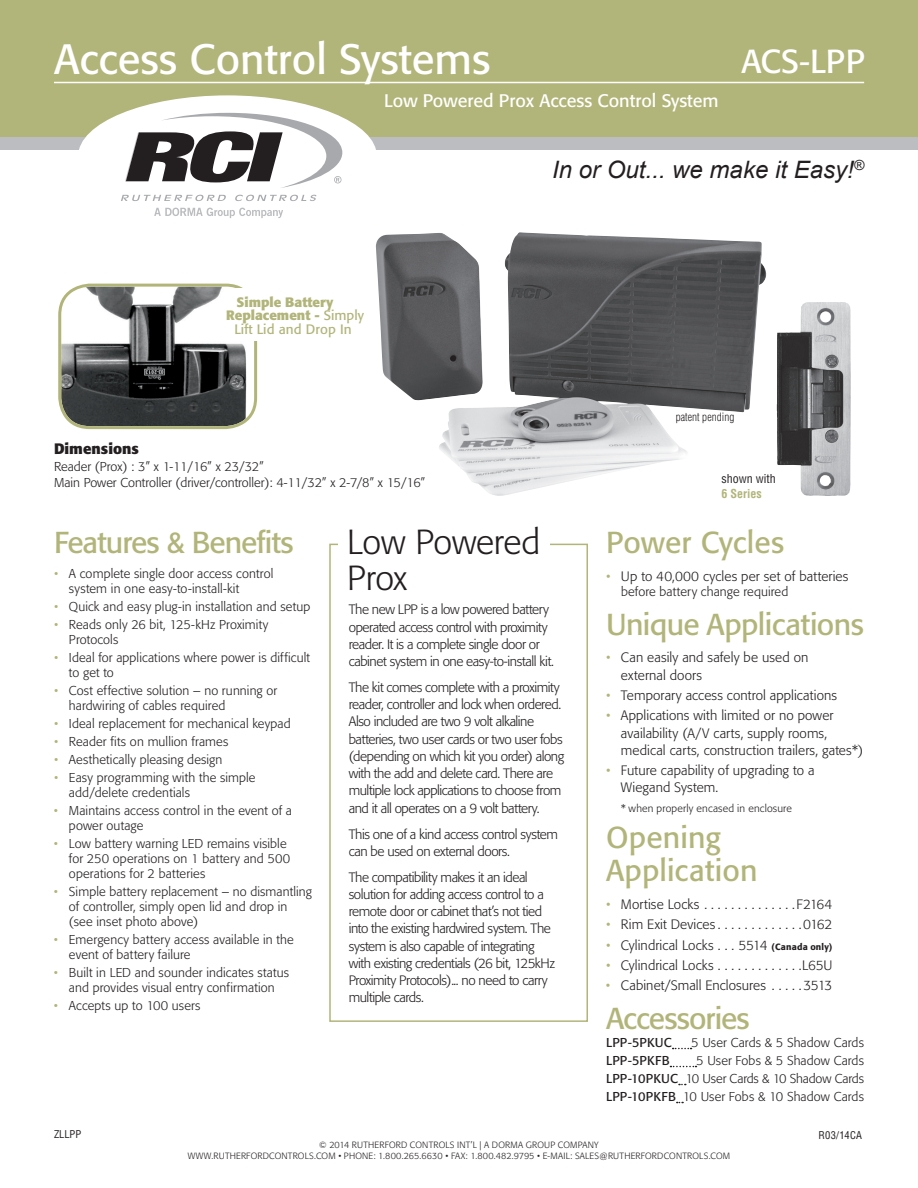
<style>
.page{position:relative;width:918px;height:1188px;background:#fff}
.page>*{position:absolute;margin:0;border:0;box-sizing:border-box;transform-origin:0 0}
.t1{font:42px "Formata";color:#fff}
.t2{font:300 34.5px/36px "Formata";letter-spacing:-.01em;color:#231f20}
.t3{font:33px "Formata";color:#fff}
.t4{font:30px "Formata";letter-spacing:-.02em;color:#b1b579}
.t5{font:30px/33px "Formata";letter-spacing:.005em;color:#b1b579}
.t6{font:italic 24px "Arial";color:#231f20}
.t7{font:18px "Formata";color:#fff}
.t8{font:700 15px "Formata";color:#231f20}
.t9{font:300 13.5px/17.2px "Formata";letter-spacing:-.025em;color:#231f20}
.t10{font:300 13.5px/17.2px "Formata";letter-spacing:.01em;color:#231f20}
.t11{font:300 13.5px/17.2px "Formata";letter-spacing:.005em;color:#231f20}
.t12{font:700 13.5px "Formata";color:#b1b579}
.t13{font:13.5px "Formata";letter-spacing:.005em;color:#b1b579}
.t14{font:300 12.75px/15px "Formata";letter-spacing:.01em;color:#231f20}
.t15{font:12.75px "Formata";letter-spacing:.015em;color:#231f20}
.t16{font:condensed 12px "Helvetica";color:#231f20}
.t17{font:700 condensed 12px "Helvetica";color:#b1b579}
.t18{font:300 condensed 11.25px "Helvetica";letter-spacing:.005em;color:#231f20}
.t19{font:300 10.5px "Formata";letter-spacing:.02em;color:#231f20}
.t20{font:condensed 10.5px "Helvetica";letter-spacing:-.005em;color:#231f20}
.t21{font:300 9px "Formata";letter-spacing:.02em;color:#231f20}
.t22{font:500 9px "Formata";letter-spacing:.02em;color:#231f20}
.s1{font-weight:400}
.s2{color:#b1b579}
.s3{font-weight:300;font-size:13.5px}
</style>
<div class="page">
<div style="left:0;top:0;width:918px;height:137px;background:#b1b579"></div>
<div style="left:0;top:137px;width:918px;height:13px;background:#bcbdc0"></div>
<div style="left:78px;top:95px;width:299px;height:122px;background:#fff;border-radius:50%"></div>
<hr style="left:54px;top:82px;width:810px;height:1px;background:#fff">
<svg style="left:121px;top:195px;width:105px;height:6px"></svg>
<svg style="left:235px;top:195px;width:81px;height:6px"></svg>
<svg style="left:154px;top:208px;width:129px;height:10px"></svg>
<svg style="left:126px;top:113px;width:216px;height:75px"></svg>
<svg style="left:673px;top:1048px;width:19px;height:1px"></svg>
<svg style="left:670px;top:1066px;width:26px;height:1px"></svg>
<img style="left:61px;top:287px;width:193px;height:139px">
<div style="left:58px;top:284px;width:199px;height:145px;border:3px solid #b1b579;border-radius:30px"></div>
<div style="left:226px;top:288px;width:138px;height:53px;background:#fff"></div>
<img style="left:777px;top:302px;width:74px;height:194px">
<div style="left:329px;top:544px;width:259px;height:478px;border:2px solid #b1b579"></div>
<div style="left:338px;top:529px;width:211px;height:61px;background:#fff"></div>
<img style="left:439px;top:232px;width:328px;height:264px">
<h1 class="t1" style="left:54px;top:34px;width:438px">Access Control Systems</h1>
<h3 class="t3" style="left:741px;top:42px;width:125px">ACS-LPP</h3>
<h3 class="t7" style="left:384px;top:89px;width:336px">Low Powered Prox Access Control System</h3>
<p class="t12" style="left:237px;top:293px;width:98px">Simple Battery</p>
<p class="t12" style="left:226px;top:307px;width:139px">Replacement - <span class="s1">Simply</span></p>
<p class="t13" style="left:234px;top:321px;width:119px">Lift Lid and Drop In</p>
<p class="t8" style="left:54px;top:439px;width:87px">Dimensions</p>
<p class="t14" style="left:54px;top:459px;width:373px;line-height:15.8px">Reader (Prox) : 3” x 1-11/16” x 23/32”<br>Main Power Controller (driver/controller): 4-11/32” x 2-7/8” x 15/16”</p>
<h3 class="t6" style="left:552px;top:154px;width:313px">In or Out... we make it Easy!<sup>®</sup></h3>
<p class="t18" style="left:676px;top:411px;width:60px">patent pending</p>
<p class="t16" style="left:722px;top:472px;width:56px">shown with</p>
<p class="t17" style="left:722px;top:486px;width:42px">6 Series</p>
<h3 class="t4" style="left:54px;top:524px;width:241px">Features &amp; Benefits</h3>
<p class="t14" style="left:69px;top:566px;width:206px;text-indent:-15px"><span class="s2">•</span> A complete single door access control system in one easy-to-install-kit</p>
<p class="t14" style="left:54px;top:599px;width:258px"><span class="s2">•</span> Quick and easy plug-in installation and setup</p>
<p class="t14" style="left:69px;top:617px;width:201px;text-indent:-15px"><span class="s2">•</span> Reads only 26 bit, 125-kHz Proximity<br>Protocols</p>
<p class="t14" style="left:69px;top:650px;width:243px;text-indent:-15px"><span class="s2">•</span> Ideal for applications where power is difficult to get to</p>
<p class="t14" style="left:69px;top:683px;width:210px;text-indent:-15px"><span class="s2">•</span> Cost effective solution – no running or hardwiring of cables required</p>
<p class="t14" style="left:54px;top:716px;width:238px"><span class="s2">•</span> Ideal replacement for mechanical keypad</p>
<p class="t14" style="left:54px;top:734px;width:176px"><span class="s2">•</span> Reader fits on mullion frames</p>
<p class="t14" style="left:54px;top:752px;width:170px"><span class="s2">•</span> Aesthetically pleasing design</p>
<p class="t14" style="left:69px;top:770px;width:188px;text-indent:-15px"><span class="s2">•</span> Easy programming with the simple add/delete credentials</p>
<p class="t14" style="left:69px;top:803px;width:225px;text-indent:-15px"><span class="s2">•</span> Maintains access control in the event of a power outage</p>
<p class="t14" style="left:69px;top:836px;width:223px;text-indent:-15px"><span class="s2">•</span> Low battery warning LED remains visible for 250 operations on 1 battery and 500 operations for 2 batteries</p>
<p class="t14" style="left:69px;top:884px;width:245px;text-indent:-15px"><span class="s2">•</span> Simple battery replacement – no dismantling of controller, simply open lid and drop in (see inset photo above)</p>
<p class="t14" style="left:69px;top:932px;width:226px;text-indent:-15px"><span class="s2">•</span> Emergency battery access available in the event of battery failure</p>
<p class="t14" style="left:54px;top:965px;width:237px;text-align:center"><span class="s2">•</span> Built in LED and sounder indicates status and provides visual entry confirmation</p>
<p class="t14" style="left:54px;top:998px;width:148px"><span class="s2">•</span> Accepts up to 100 users</p>
<h2 class="t2" style="left:347px;top:525px;width:195px">Low Powered<br>Prox</h2>
<p class="t9" style="left:349px;top:601px;width:207px">The new LPP is a low powered battery operated access control with proximity reader. It is a complete single door or cabinet system in one easy-to-install kit.</p>
<p class="t9" style="left:349px;top:679px;width:217px">The kit comes complete with a proximity reader, controller and lock when ordered.<br>Also included are two 9 volt alkaline batteries, two user cards or two user fobs (depending on which kit you order) along with the add and delete card. There are multiple lock applications to choose from and it all operates on a 9 volt battery.</p>
<p class="t9" style="left:349px;top:825px;width:211px">This one of a kind access control system can be used on external doors.</p>
<p class="t9" style="left:349px;top:868px;width:208px">The compatibility makes it an ideal solution for adding access control to a remote door or cabinet that’s not tied into the existing hardwired system. The system is also capable of integrating with existing credentials (26 bit, 125kHz Proximity Protocols)... no need to carry multiple cards.</p>
<h3 class="t5" style="left:606px;top:526px;width:180px">Power Cycles</h3>
<p class="t10" style="left:606px;top:568px;width:244px"><span class="s2">•</span> Up to 40,000 cycles per set of batteries</p>
<p class="t14" style="left:621px;top:584px;width:169px">before battery change required</p>
<h3 class="t4" style="left:606px;top:606px;width:259px">Unique Applications</h3>
<p class="t10" style="left:621px;top:649px;width:189px;text-indent:-15px"><span class="s2">•</span> Can easily and safely be used on external doors</p>
<p class="t10" style="left:606px;top:687px;width:233px"><span class="s2">•</span> Temporary access control applications</p>
<p class="t10" style="left:621px;top:707px;width:244px;text-indent:-15px"><span class="s2">•</span> Applications with limited or no power availability (A/V carts, supply rooms, medical carts, construction trailers, gates*)</p>
<p class="t11" style="left:621px;top:762px;width:195px;text-indent:-15px"><span class="s2">•</span> Future capability of upgrading to a<br>Wiegand System.</p>
<p class="t19" style="left:621px;top:803px;width:172px">* when properly encased in enclosure</p>
<h3 class="t5" style="left:606px;top:821px;width:153px">Opening<br>Application</h3>
<p class="t10" style="left:606px;top:896px;width:98px"><span class="s2">•</span> Mortise Locks ..............</p>
<p class="t9" style="left:797px;top:896px;width:37px">F2164</p>
<p class="t10" style="left:606px;top:916px;width:117px"><span class="s2">•</span> Rim Exit Devices ............</p>
<p class="t9" style="left:803px;top:916px;width:31px">0162</p>
<p class="t11" style="left:606px;top:937px;width:112px"><span class="s2">•</span> Cylindrical Locks ....</p>
<p class="t22" style="left:739px;top:941px;width:95px"><span class="s3">5514</span> (Canada only)</p>
<p class="t11" style="left:606px;top:957px;width:113px"><span class="s2">•</span> Cylindrical Locks .............</p>
<p class="t9" style="left:802px;top:957px;width:32px">L65U</p>
<p class="t11" style="left:606px;top:977px;width:165px"><span class="s2">•</span> Cabinet/Small Enclosures .....</p>
<p class="t9" style="left:804px;top:977px;width:30px">3513</p>
<h3 class="t4" style="left:606px;top:1000px;width:145px">Accessories</h3>
<p class="t15" style="left:606px;top:1035px;width:67px">LPP-5PKUC</p>
<p class="t14" style="left:691px;top:1035px;width:174px">5 User Cards &amp; 5 Shadow Cards</p>
<p class="t15" style="left:606px;top:1053px;width:65px">LPP-5PKFB</p>
<p class="t14" style="left:606px;top:1052px;width:260px;line-height:18px;text-align:justify;text-indent:90px">5 User Fobs &amp; 5 Shadow Cards <span class="s1">LPP-10PKUC</span> 10 User Cards &amp; 10 Shadow Cards <span class="s1">LPP-10PKFB</span> 10 User Fobs &amp; 10 Shadow Cards</p>
<p class="t20" style="left:54px;top:1128px;width:29px">ZLLPP</p>
<p class="t20" style="left:818px;top:1128px;width:45px">R03/14CA</p>
<p class="t21" style="left:319px;top:1140px;width:45px">© 2014 Rutherf</p>
<p class="t21" style="left:389px;top:1140px;width:188px">ord Controls Int’l | A DORMA Group Compa</p>
<p class="t21" style="left:588px;top:1140px;width:12px">ny</p>
<p class="t21" style="left:188px;top:1150px;width:9px">www</p>
<p class="t21" style="left:211px;top:1150px;width:9px">.rutherf</p>
<p class="t21" style="left:251px;top:1150px;width:14px">ordc</p>
<p class="t21" style="left:275px;top:1150px;width:282px">ontrols.com • Phone: 1.800.265.6630 • Fax: 1.800.482.9795 • E-mail</p>
<p class="t21" style="left:570px;top:1150px;width:8px">: sales</p>
<p class="t21" style="left:600px;top:1150px;width:15px">@rutherf</p>
<p class="t21" style="left:645px;top:1150px;width:14px">ordc</p>
<p class="t21" style="left:669px;top:1150px;width:61px">ontrols.com</p>
</div>
